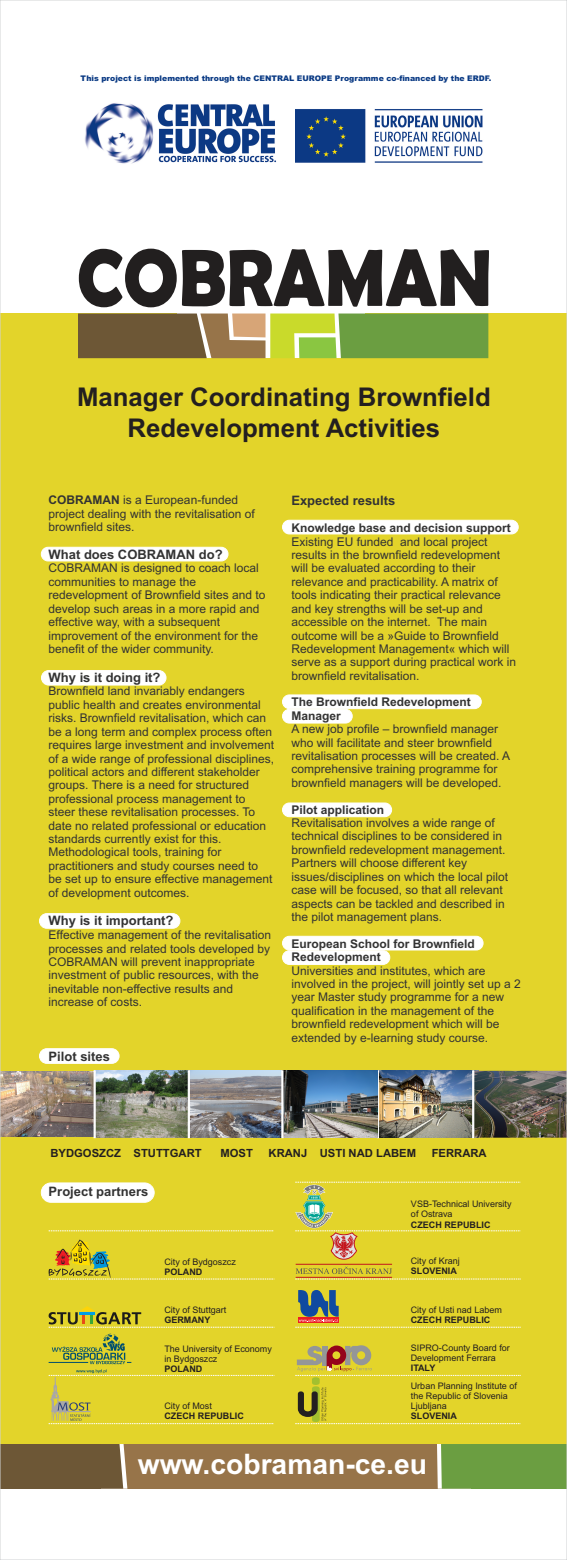
<style>
.page{position:relative;width:567px;height:1560px;background:#fff}
.page>*{position:absolute;margin:0;border:0;box-sizing:border-box;transform-origin:0 0}
.t1{font:700 28.25px "Arial";color:#fff}
.t2{font:700 25.77px/31.1px "Arial";color:#231f20;text-align:center}
.t3{font:700 13px "Arial";color:#333}
.t4{font:12px/13.4px "Arial";color:#333}
.t5{font:700 12px/13.4px "Arial";color:#333}
.t6{font:700 11.25px "Arial";color:#231f20}
.t7{font:9px/10.1px "Arial";color:#231f20}
.t8{font:700 9px "Arial";color:#231f20}
.t9{font:900 7.72px "Arial";color:#0a3a84}
.s1{font-weight:700}
</style>
<div class="page">
<div style="left:0;top:313px;width:567px;height:1175px;background:#e3d42a"></div>
<img style="left:295px;top:109px;width:188px;height:54px">
<img style="left:85px;top:103px;width:191px;height:61px">
<img style="left:2px;top:1070px;width:92px;height:67px">
<svg style="left:78px;top:313px;width:410px;height:45px"></svg>
<svg style="left:79px;top:248px;width:410px;height:59px"></svg>
<div style="left:41px;top:547px;width:187px;height:14px;background:#fff;border:1px solid #fff;border-radius:7px"></div>
<div style="left:41px;top:670px;width:125px;height:15px;background:#fff;border:1px solid #fff;border-radius:7px"></div>
<div style="left:39px;top:913px;width:141px;height:15px;background:#fff;border:1px solid #fff;border-radius:7px"></div>
<div style="left:282px;top:520px;width:236px;height:14px;background:#fff;border:1px solid #fff;border-radius:7px"></div>
<div style="left:282px;top:695px;width:199px;height:13px;background:#fff;border:1px solid #fff;border-radius:7px"></div>
<div style="left:282px;top:803px;width:110px;height:13px;background:#fff;border:1px solid #fff;border-radius:7px"></div>
<div style="left:282px;top:709px;width:70px;height:14px;background:#fff;border:1px solid #fff;border-radius:7px"></div>
<div style="left:282px;top:936px;width:201px;height:13px;background:#fff;border:1px solid #fff;border-radius:7px"></div>
<div style="left:282px;top:950px;width:108px;height:14px;background:#fff;border:1px solid #fff;border-radius:7px"></div>
<div style="left:39px;top:1048px;width:80px;height:15px;background:#fff;border:1px solid #fff;border-radius:7px"></div>
<div style="left:76px;top:1443px;width:411px;height:45px;background:#977449"></div>
<svg style="left:100px;top:1443px;width:27px;height:45px"></svg>
<svg style="left:437px;top:1443px;width:35px;height:45px"></svg>
<div style="left:0;top:1443px;width:100px;height:45px;background:#6d5736"></div>
<div style="left:472px;top:1443px;width:95px;height:45px;background:#6b9e41"></div>
<hr style="left:296px;top:1263px;width:96px;height:1px;background:#c4151c">
<div style="left:41px;top:1182px;width:113px;height:20px;background:#fff;border:1px solid #fff;border-radius:10px"></div>
<svg style="left:49px;top:1230px;width:225px;height:1px"></svg>
<svg style="left:49px;top:1239px;width:225px;height:40px"></svg>
<svg style="left:49px;top:1369px;width:225px;height:52px"></svg>
<svg style="left:49px;top:1306px;width:225px;height:57px"></svg>
<svg style="left:295px;top:1266px;width:226px;height:13px"></svg>
<svg style="left:295px;top:1345px;width:226px;height:77px"></svg>
<svg style="left:295px;top:1290px;width:226px;height:37px"></svg>
<svg style="left:295px;top:1181px;width:226px;height:78px"></svg>
<img style="left:95px;top:1070px;width:378px;height:67px">
<svg style="left:377px;top:1070px;width:1px;height:67px"></svg>
<img style="left:474px;top:1070px;width:91px;height:67px">
<svg style="left:473px;top:1070px;width:1px;height:67px"></svg>
<svg style="left:94px;top:1070px;width:1px;height:67px"></svg>
<svg style="left:188px;top:1070px;width:1px;height:67px"></svg>
<svg style="left:282px;top:1070px;width:1px;height:67px"></svg>
<p class="t9" style="left:81px;top:75px;width:412px">This project is implemented through the CENTRAL EUROPE Programme co-financed by the ERDF.</p>
<h2 class="t2" style="left:77px;top:384px;width:415px">Manager Coordinating Brownfield<br>Redevelopment Activities</h2>
<p class="t4" style="left:49px;top:494px;width:208px"><span class="s1">COBRAMAN</span> is a European-funded project dealing with the revitalisation of brownfield sites.</p>
<p class="t3" style="left:49px;top:549px;width:176px">What does COBRAMAN do?</p>
<p class="t4" style="left:49px;top:562px;width:218px">COBRAMAN is designed to coach local communities to manage the redevelopment of Brownfield sites and to develop such areas in a more rapid and effective way, with a subsequent improvement of the environment for the benefit of the wider community.</p>
<p class="t3" style="left:49px;top:672px;width:113px">Why is it doing it?</p>
<p class="t4" style="left:49px;top:685px;width:227px">Brownfield land invariably endangers public health and creates environmental risks. Brownfield revitalisation, which can be a long term and complex process often requires large investment and involvement of a wide range of professional disciplines, political actors and different stakeholder groups. There is a need for structured professional process management to steer these revitalisation processes. To date no related professional or education standards currently exist for this.<br>Methodological tools, training for practitioners and study courses need to be set up to ensure effective management of development outcomes.</p>
<p class="t3" style="left:49px;top:915px;width:126px">Why is it important?</p>
<p class="t4" style="left:49px;top:929px;width:224px">Effective management of the revitalisation processes and related tools developed by COBRAMAN will prevent inappropriate investment of public resources, with the inevitable non-effective results and increase of costs.</p>
<p class="t3" style="left:49px;top:1051px;width:63px">Pilot sites</p>
<p class="t3" style="left:291px;top:495px;width:106px">Expected results</p>
<p class="t5" style="left:291px;top:522px;width:221px">Knowledge base and decision support</p>
<p class="t4" style="left:291px;top:536px;width:226px">Existing EU funded and local project results in the brownfield redevelopment will be evaluated according to their relevance and practicability. A matrix of tools indicating their practical relevance and key strengths will be set-up and accessible on the internet. The main outcome will be a »Guide to Brownfield Redevelopment Management« which will serve as a support during practical work in brownfield revitalisation.</p>
<p class="t5" style="left:291px;top:696px;width:181px">The Brownfield Redevelopment<br>Manager</p>
<p class="t4" style="left:291px;top:723px;width:220px">A new job profile – brownfield manager who will facilitate and steer brownfield revitalisation processes will be created. A comprehensive training programme for brownfield managers will be developed.</p>
<p class="t5" style="left:291px;top:803px;width:94px">Pilot application</p>
<p class="t4" style="left:291px;top:817px;width:218px">Revitalisation involves a wide range of technical disciplines to be considered in brownfield redevelopment management.<br>Partners will choose different key issues/disciplines on which the local pilot case will be focused, so that all relevant aspects can be tackled and described in the pilot management plans.</p>
<p class="t5" style="left:291px;top:937px;width:185px">European School for Brownfield<br>Redevelopment</p>
<p class="t4" style="left:291px;top:964px;width:231px">Universities and institutes, which are involved in the project, will jointly set up a 2 year Master study programme for a new qualification in the management of the brownfield redevelopment which will be extended by e-learning study course.</p>
<p class="t6" style="left:50px;top:1148px;width:153px">BYDGOSZCZ STUTTGART</p>
<p class="t6" style="left:220px;top:1148px;width:34px">MOST</p>
<p class="t6" style="left:269px;top:1148px;width:149px">KRANJ USTI NAD LABEM</p>
<p class="t6" style="left:432px;top:1148px;width:56px">FERRARA</p>
<p class="t3" style="left:49px;top:1186px;width:101px">Project partners</p>
<p class="t7" style="left:164px;top:1257px;width:73px">City of Bydgoszcz</p>
<p class="t8" style="left:164px;top:1268px;width:39px">POLAND</p>
<p class="t7" style="left:164px;top:1305px;width:64px">City of Stuttgart</p>
<p class="t8" style="left:164px;top:1316px;width:47px">GERMANY</p>
<p class="t7" style="left:164px;top:1344px;width:109px">The University of Economy in Bydgoszcz</p>
<p class="t8" style="left:164px;top:1365px;width:39px">POLAND</p>
<p class="t7" style="left:164px;top:1401px;width:49px">City of Most</p>
<p class="t8" style="left:164px;top:1411px;width:81px">CZECH REPUBLIC</p>
<p class="t7" style="left:411px;top:1199px;width:102px">VSB-Technical University of Ostrava</p>
<p class="t8" style="left:411px;top:1220px;width:81px">CZECH REPUBLIC</p>
<p class="t7" style="left:411px;top:1256px;width:51px">City of Kranj</p>
<p class="t8" style="left:411px;top:1267px;width:48px">SLOVENIA</p>
<p class="t7" style="left:411px;top:1305px;width:93px">City of Usti nad Labem</p>
<p class="t8" style="left:411px;top:1316px;width:81px">CZECH REPUBLIC</p>
<p class="t7" style="left:411px;top:1343px;width:101px">SIPRO-County Board for<br>Development Ferrara</p>
<p class="t8" style="left:411px;top:1364px;width:26px">ITALY</p>
<p class="t7" style="left:411px;top:1381px;width:108px">Urban Planning Institute of the Republic of Slovenia<br>Ljubljana</p>
<p class="t8" style="left:411px;top:1412px;width:48px">SLOVENIA</p>
<h1 class="t1" style="left:138px;top:1453px;width:291px">www.cobraman-ce.eu</h1>
</div>
